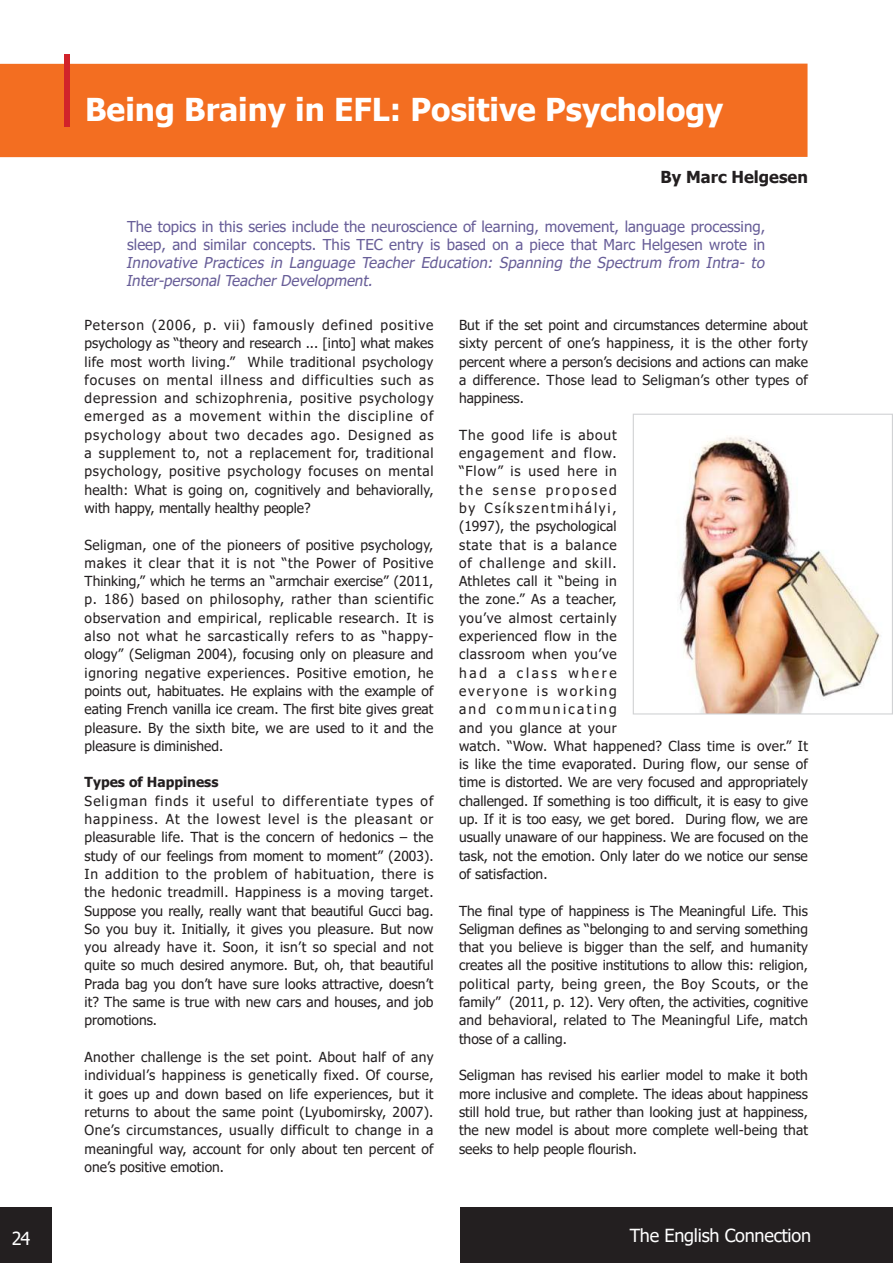
<style>
.page{position:relative;width:893px;height:1263px;background:#fff}
.page>*{position:absolute;margin:0;border:0;box-sizing:border-box;transform-origin:0 0}
.t1{font:700 31.5px "Tahoma";color:#fff}
.t2{font:18px "Tahoma";letter-spacing:-.015em;color:#fff}
.t3{font:700 16.5px "Tahoma";color:#231f20}
.t4{font:15px/18px "Tahoma";color:#685e98}
.t5{font:italic 15px/18px "Tahoma";color:#685e98}
.t6{font:13.8px/18.3px "Tahoma";letter-spacing:.01em;color:#231f20;text-align:justify}
.t7{font:700 13.8px "Tahoma";color:#231f20}
</style>
<div class="page">
<div style="left:0;top:1208px;width:51px;height:55px;background:#231f20"></div>
<div style="left:460px;top:1208px;width:433px;height:55px;background:#231f20"></div>
<div style="left:0;top:64px;width:807px;height:93px;background:#f36e21"></div>
<div style="left:64px;top:54px;width:5px;height:72px;background:#d1232a"></div>
<img style="left:679px;top:436px;width:202px;height:276px">
<div style="left:633px;top:414px;width:260px;height:300px;border:1px solid #d1d2d4"></div>
<h1 class="t1" style="left:85px;top:88px;width:640px">Being Brainy in EFL: Positive Psychology</h1>
<p class="t3" style="left:661px;top:165px;width:149px">By Marc Helgesen</p>
<p class="t4" style="left:127px;top:218px;width:640px">The topics in this series include the neuroscience of learning, movement, language processing, sleep, and similar concepts. This TEC entry is based on a piece that Marc Helgesen wrote in</p>
<p class="t5" style="left:126px;top:254px;width:644px">Innovative Practices in Language Teacher Education: Spanning the Spectrum from Intra- to<br>Inter-personalTeacherDevelopment.</p>
<p class="t6" style="left:85px;top:316px;width:350px">Peterson (2006, p. vii) famously defined positive psychology as “theory and research ... [into] what makes life most worth living.” While traditional psychology focuses on mental illness and difficulties such as depression and schizophrenia, positive psychology emerged as a movement within the discipline of psychology about two decades ago. Designed as a supplement to, not a replacement for, traditional psychology, positive psychology focuses on mental health: What is going on, cognitively and behaviorally, with happy, mentally healthy people?</p>
<p class="t6" style="left:85px;top:536px;width:350px">Seligman, one of the pioneers of positive psychology, makes it clear that it is not “the Power of Positive Thinking,” which he terms an “armchair exercise” (2011, p. 186) based on philosophy, rather than scientific observation and empirical, replicable research. It is also not what he sarcastically refers to as “happy&shy;ology” (Seligman 2004), focusing only on pleasure and ignoring negative experiences. Positive emotion, he points out, habituates. He explains with the example of eating French vanilla ice cream. The first bite gives great pleasure. By the sixth bite, we are used to it and the pleasure is diminished.</p>
<p class="t7" style="left:85px;top:773px;width:135px">Types of Happiness</p>
<p class="t6" style="left:85px;top:792px;width:350px">Seligman finds it useful to differentiate types of happiness. At the lowest level is the pleasant or pleasurable life. That is the concern of hedonics – the study of our feelings from moment to moment” (2003).<br>In addition to the problem of habituation, there is the hedonic treadmill. Happiness is a moving target.<br>Suppose you really, really want that beautiful Gucci bag.<br>So you buy it. Initially, it gives you pleasure. But now you already have it. Soon, it isn’t so special and not quite so much desired anymore. But, oh, that beautiful Prada bag you don’t have sure looks attractive, doesn’t it? The same is true with new cars and houses, and job promotions.</p>
<p class="t6" style="left:85px;top:1048px;width:350px">Another challenge is the set point. About half of any individual’s happiness is genetically fixed. Of course, it goes up and down based on life experiences, but it returns to about the same point (Lyubomirsky, 2007).<br>One’s circumstances, usually difficult to change in a meaningful way, account for only about ten percent of one’s positive emotion.</p>
<p class="t6" style="left:459px;top:316px;width:350px">But if the set point and circumstances determine about sixty percent of one’s happiness, it is the other forty percent where a person’s decisions and actions can make a difference. Those lead to Seligman’s other types of happiness.</p>
<p class="t6" style="left:459px;top:426px;width:350px;text-align:left">The good life is about<br>engagement and flow.<br>“Flow” is used here in<br>the sense proposed<br>by Csíkszentmihályi,<br>(1997), the psychological<br>state that is a balance<br>of challenge and skill.<br>Athletes call it “being in<br>the zone.” As a teacher,<br>you’ve almost certainly<br>experienced flow in the<br>classroom when you’ve<br>had a class where<br>everyone is working<br>and communicating<br>and you glance at your<br>watch. “Wow. What happened? Class time is over.” It is like the time evaporated. During flow, our sense of time is distorted. We are very focused and appropriately challenged. If something is too difficult, it is easy to give up. If it is too easy, we get bored. During flow, we are usually unaware of our happiness. We are focused on the task, not the emotion. Only later do we notice our sense of satisfaction.</p>
<p class="t6" style="left:459px;top:902px;width:350px">The final type of happiness is The Meaningful Life. This Seligman defines as “belonging to and serving something that you believe is bigger than the self, and humanity creates all the positive institutions to allow this: religion, political party, being green, the Boy Scouts, or the family” (2011, p. 12). Very often, the activities, cognitive and behavioral, related to The Meaningful Life, match those of a calling.</p>
<p class="t6" style="left:459px;top:1067px;width:350px">Seligman has revised his earlier model to make it both more inclusive and complete. The ideas about happiness still hold true, but rather than looking just at happiness, the new model is about more complete well-being that seeks to help people flourish.</p>
<h2 class="t2" style="left:12px;top:1226px;width:20px">24</h2>
<h2 class="t2" style="left:630px;top:1223px;width:183px">The English Connection</h2>
</div>
